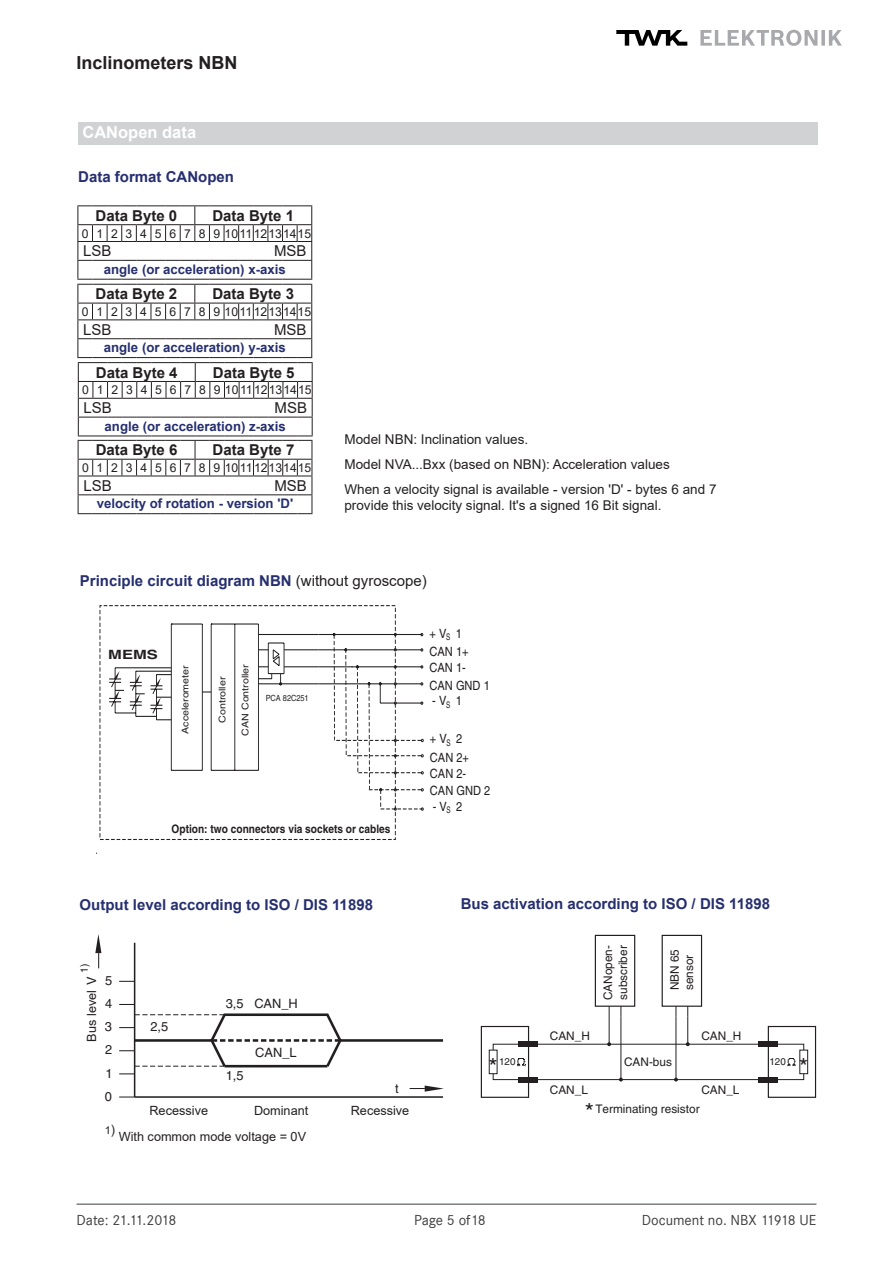
<style>
.page{position:relative;width:893px;height:1263px;background:#fff}
.page>*{position:absolute;margin:0;border:0;box-sizing:border-box;transform-origin:0 0}
.t1{font:23.55px "Helvetica";color:#231f20}
.t2{font:700 18px "Arial";color:#231f20}
.t3{font:700 16.5px "Arial";color:#fff}
.t4{font:700 15px "Arial";color:#262f6f}
.t5{font:700 15px "Arial";color:#231f20}
.t6{font:15px "Corporate S";color:#3e3e3f}
.t7{font:15px "Arial";color:#231f20}
.t8{font:15px "Corporate S";letter-spacing:-.03em;color:#3e3e3f}
.t9{font:13.5px/24.8px "Arial";color:#231f20}
.t10{font:700 13.2px "Arial";color:#262f6f}
.t11{font:12.9px/23.1px "Helvetica";color:#231f20;text-align:justify}
.t12{font:12.75px "Arial";color:#231f20}
.t13{font:12.75px/17.7px "Helvetica";color:#231f20;scale:.87 1}
.t14{font:700 12.75px "Helvetica";color:#231f20;scale:1.3 1}
.t15{font:12.15px "Arial";color:#231f20}
.t16{font:11.85px/15px "Helvetica";color:#231f20}
.t17{font:700 11.7px "Helvetica";color:#231f20;scale:.87 1}
.t18{font:10.95px "Arial";color:#231f20}
.t19{font:10.35px "Helvetica";color:#231f20}
.t20{font:9.9px "Helvetica";color:#231f20}
.t21{font:9.3px "Helvetica";color:#231f20;scale:1.15 1}
.t22{font:9px "Helvetica";color:#231f20;scale:.69 1}
.t23{font:8.55px "Helvetica";color:#231f20;scale:.87 1}
.s1{font-weight:400;color:#231f20}
.s2{font-family:"Helvetica";font-size:12.9px}
.s3{font-size:12.75px}
</style>
<div class="page">
<hr style="left:77px;top:1203px;width:739px;height:2px;background:#7c7f81">
<svg style="left:616px;top:30px;width:71px;height:16px"></svg>
<svg style="left:700px;top:30px;width:142px;height:16px"></svg>
<div style="left:78px;top:122px;width:740px;height:23px;background:#d1d2d4"></div>
<div style="left:489px;top:1050px;width:8px;height:24px;border:1px solid #231f20"></div>
<div style="left:481px;top:1026px;width:48px;height:72px;border:1px solid #231f20"></div>
<div style="left:518px;top:1077px;width:20px;height:6px;background:#231f20"></div>
<div style="left:595px;top:935px;width:40px;height:72px;border:1px solid #231f20"></div>
<div style="left:662px;top:935px;width:40px;height:72px;border:1px solid #231f20"></div>
<div style="left:799px;top:1050px;width:9px;height:24px;border:1px solid #231f20"></div>
<div style="left:768px;top:1026px;width:48px;height:72px;border:1px solid #231f20"></div>
<div style="left:758px;top:1077px;width:20px;height:6px;background:#231f20"></div>
<hr style="left:134px;top:943px;width:1px;height:154px;background:#231f20">
<hr style="left:135px;top:1096px;width:308px;height:2px;background:#231f20">
<svg style="left:410px;top:1085px;width:34px;height:7px"></svg>
<svg style="left:119px;top:1096px;width:15px;height:1px"></svg>
<svg style="left:119px;top:1004px;width:15px;height:1px"></svg>
<svg style="left:119px;top:981px;width:15px;height:1px"></svg>
<svg style="left:95px;top:934px;width:6px;height:34px"></svg>
<svg style="left:119px;top:1012px;width:325px;height:62px"></svg>
<div style="left:100px;top:605px;width:296px;height:235px;border:1px dashed #231f20"></div>
<hr style="left:258px;top:624px;width:1px;height:146px;background:#231f20">
<hr style="left:211px;top:624px;width:1px;height:146px;background:#231f20">
<hr style="left:234px;top:624px;width:1px;height:146px;background:#231f20">
<hr style="left:171px;top:624px;width:1px;height:146px;background:#231f20">
<hr style="left:202px;top:624px;width:1px;height:146px;background:#231f20">
<svg style="left:211px;top:770px;width:47px;height:1px"></svg>
<hr style="left:171px;top:624px;width:31px;height:1px;background:#231f20">
<hr style="left:211px;top:624px;width:47px;height:1px;background:#231f20">
<hr style="left:171px;top:770px;width:31px;height:1px;background:#231f20">
<svg style="left:109px;top:667px;width:103px;height:53px"></svg>
<hr style="left:318px;top:634px;width:77px;height:1px;background:#231f20">
<hr style="left:258px;top:683px;width:60px;height:1px;background:#231f20">
<svg style="left:258px;top:642px;width:27px;height:43px"></svg>
<hr style="left:318px;top:649px;width:77px;height:1px;background:#231f20">
<hr style="left:318px;top:666px;width:77px;height:1px;background:#231f20">
<svg style="left:333px;top:633px;width:91px;height:177px"></svg>
<hr style="left:258px;top:634px;width:60px;height:1px;background:#231f20">
<hr style="left:284px;top:649px;width:34px;height:1px;background:#231f20">
<hr style="left:284px;top:666px;width:34px;height:1px;background:#231f20">
<hr style="left:318px;top:683px;width:77px;height:1px;background:#231f20">
<svg style="left:77px;top:205px;width:236px;height:309px"></svg>
<svg style="left:493px;top:1006px;width:314px;height:75px"></svg>
<h2 class="t2" style="left:77px;top:50px;width:163px">Inclinometers NBN</h2>
<p class="t3" style="left:82px;top:121px;width:115px">CANopen data</p>
<p class="t4" style="left:78px;top:166px;width:157px">Data format CANopen</p>
<p class="t5" style="left:95px;top:205px;width:83px">Data Byte 0</p>
<p class="t5" style="left:212px;top:205px;width:83px">Data Byte 1</p>
<p class="t15" style="left:82px;top:225px;width:231px">0 1 2 3 4 5 6 7 8 9 101112131415</p>
<p class="t7" style="left:83px;top:241px;width:30px">LSB</p>
<p class="t7" style="left:274px;top:241px;width:34px">MSB</p>
<p class="t10" style="left:104px;top:260px;width:183px">angle (or acceleration) x-axis</p>
<p class="t5" style="left:95px;top:283px;width:83px">Data Byte 2</p>
<p class="t5" style="left:212px;top:283px;width:83px">Data Byte 3</p>
<p class="t15" style="left:82px;top:303px;width:231px">0 1 2 3 4 5 6 7 8 9 101112131415</p>
<p class="t7" style="left:83px;top:319px;width:30px">LSB</p>
<p class="t7" style="left:274px;top:319px;width:34px">MSB</p>
<p class="t10" style="left:104px;top:338px;width:183px">angle (or acceleration) y-axis</p>
<p class="t5" style="left:96px;top:362px;width:83px">Data Byte 4</p>
<p class="t5" style="left:213px;top:362px;width:83px">Data Byte 5</p>
<p class="t15" style="left:82px;top:382px;width:231px">0 1 2 3 4 5 6 7 8 9 101112131415</p>
<p class="t7" style="left:84px;top:398px;width:30px">LSB</p>
<p class="t7" style="left:275px;top:398px;width:34px">MSB</p>
<p class="t10" style="left:105px;top:417px;width:183px">angle (or acceleration) z-axis</p>
<p class="t5" style="left:96px;top:439px;width:83px">Data Byte 6</p>
<p class="t5" style="left:213px;top:439px;width:83px">Data Byte 7</p>
<p class="t15" style="left:82px;top:459px;width:231px">0 1 2 3 4 5 6 7 8 9 101112131415</p>
<p class="t7" style="left:83px;top:475px;width:30px">LSB</p>
<p class="t7" style="left:274px;top:475px;width:34px">MSB</p>
<p class="t10" style="left:97px;top:494px;width:198px">velocity of rotation - version 'D'</p>
<p class="t9" style="left:344px;top:427px;width:374px">Model NBN: Inclination values.<br>Model NVA...Bxx (based on NBN): Acceleration values<br>When a velocity signal is available - version 'D' - bytes 6 and 7</p>
<p class="t9" style="left:344px;top:493px;width:318px">provide this velocity signal. It's a signed 16 Bit signal.</p>
<p class="t4" style="left:80px;top:570px;width:348px">Principle circuit diagram NBN <span class="s1">(without gyroscope)</span></p>
<p class="t14" style="left:108px;top:646px;width:40px">MEMS</p>
<p class="t21" style="left:180px;top:734px;width:61px;rotate:-90deg">Accelerometer</p>
<p class="t21" style="left:217px;top:723px;width:42px;rotate:-90deg">Controller</p>
<p class="t21" style="left:240px;top:735px;width:64px;rotate:-90deg">CAN Controller</p>
<p class="t23" style="left:266px;top:693px;width:51px">PCA 82C251</p>
<p class="t17" style="left:172px;top:821px;width:253px">Option: two connectors via sockets or cables</p>
<p class="t13" style="left:430px;top:624px;width:39px">+ V 1</p>
<p class="t22" style="left:446px;top:632px;width:8px">S</p>
<p class="t13" style="left:430px;top:659px;width:71px">CAN 1-<br>CAN GND 1</p>
<p class="t13" style="left:430px;top:643px;width:46px">CAN 1+</p>
<p class="t13" style="left:432px;top:692px;width:35px">- V <sub>S</sub> 1</p>
<p class="t13" style="left:430px;top:730px;width:39px">+ V 2</p>
<p class="t22" style="left:447px;top:737px;width:8px">S</p>
<p class="t13" style="left:430px;top:748px;width:46px">CAN 2+</p>
<p class="t13" style="left:430px;top:764px;width:43px">CAN 2-</p>
<p class="t13" style="left:430px;top:782px;width:71px">CAN GND 2</p>
<p class="t13" style="left:433px;top:798px;width:35px">- V 2</p>
<p class="t22" style="left:446px;top:805px;width:8px">S</p>
<p class="t4" style="left:80px;top:894px;width:295px">Output level according to ISO / DIS 11898</p>
<p class="t19" style="left:78px;top:972px;width:11px;rotate:-90deg">1)</p>
<p class="t12" style="left:83px;top:1041px;width:67px;rotate:-90deg">Bus level <span class="s2">V</span></p>
<p class="t11" style="left:105px;top:969px;width:9px">5<br>4<br>3<br>2<br>1<br>0</p>
<p class="t11" style="left:150px;top:1015px;width:19px">2,5</p>
<p class="t11" style="left:226px;top:992px;width:74px">3,5 CAN_H</p>
<p class="t11" style="left:226px;top:1064px;width:19px">1,5</p>
<p class="t11" style="left:255px;top:1041px;width:43px">CAN_L</p>
<p class="t11" style="left:395px;top:1076px;width:5px">t</p>
<p class="t12" style="left:149px;top:1102px;width:60px">Recessive</p>
<p class="t12" style="left:254px;top:1102px;width:56px">Dominant</p>
<p class="t12" style="left:351px;top:1102px;width:60px">Recessive</p>
<p class="t18" style="left:105px;top:1122px;width:12px">1<span class="s3">)</span></p>
<p class="t12" style="left:119px;top:1127px;width:189px">With common mode voltage = 0V</p>
<p class="t4" style="left:461px;top:893px;width:311px">Bus activation according to ISO / DIS 11898</p>
<h1 class="t1" style="left:489px;top:1053px;width:11px">*</h1>
<p class="t20" style="left:499px;top:1056px;width:18px">120</p>
<p class="t16" style="left:550px;top:1028px;width:41px">CAN_H</p>
<p class="t16" style="left:550px;top:1082px;width:40px">CAN_L</p>
<p class="t16" style="left:601px;top:1000px;width:57px;rotate:-90deg">CANopen&shy;subscriber</p>
<p class="t16" style="left:667px;top:990px;width:43px;line-height:14.4px;rotate:-90deg">NBN 65 sensor</p>
<p class="t16" style="left:624px;top:1054px;width:49px">CAN-bus</p>
<p class="t16" style="left:701px;top:1028px;width:41px">CAN_H</p>
<p class="t16" style="left:701px;top:1082px;width:40px">CAN_L</p>
<h1 class="t1" style="left:585px;top:1098px;width:11px">*</h1>
<p class="t16" style="left:595px;top:1101px;width:106px">Terminating resistor</p>
<p class="t20" style="left:769px;top:1056px;width:18px">120</p>
<p class="t8" style="left:77px;top:1211px;width:101px">Date: 21.11.2018</p>
<p class="t6" style="left:414px;top:1211px;width:73px">Page 5 of18</p>
<p class="t6" style="left:642px;top:1211px;width:176px">Document no. NBX 11918 UE</p>
</div>
